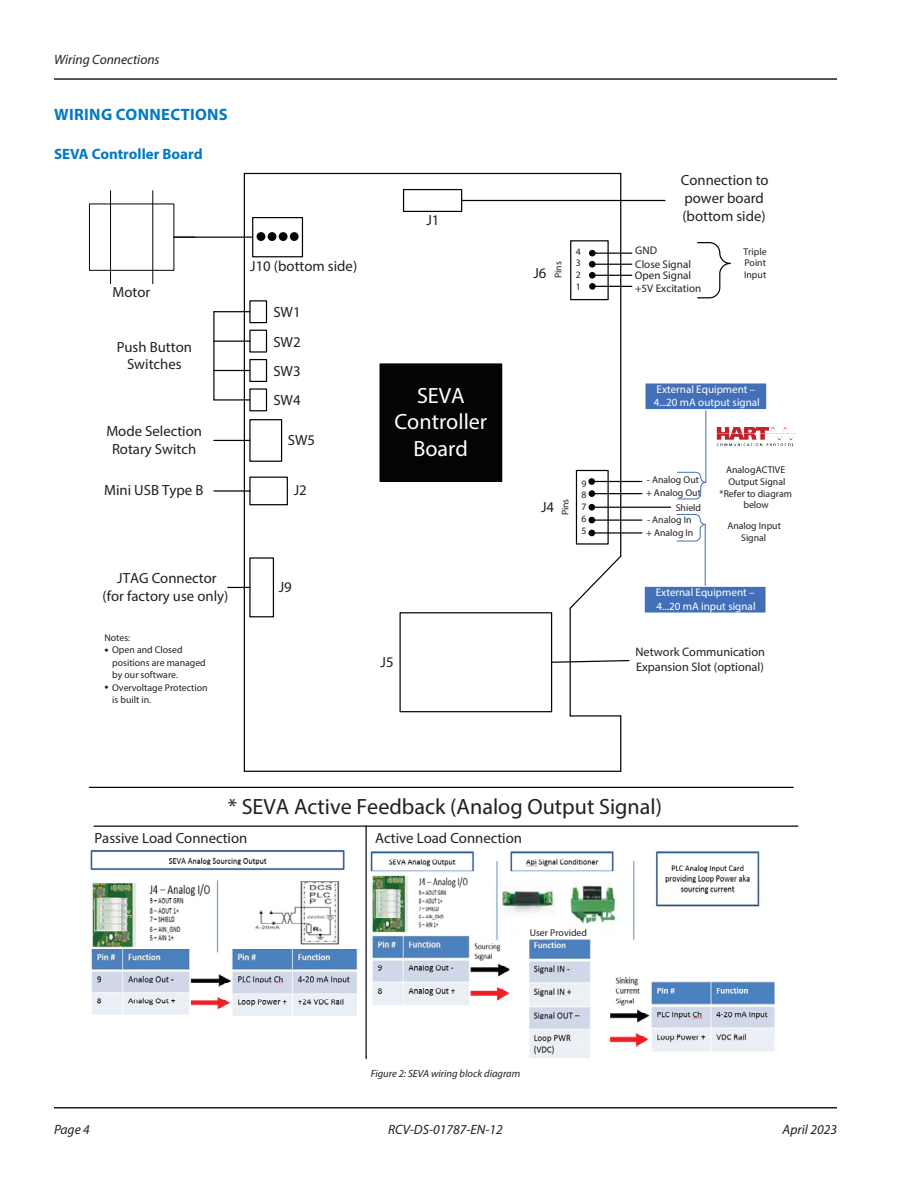
<style>
.page{position:relative;width:918px;height:1188px;background:#fff}
.page>*{position:absolute;margin:0;border:0;box-sizing:border-box;transform-origin:0 0}
.t1{font:22.2px "Myriad Pro";color:#231f20}
.t2{font:22.2px/26.5px "Myriad Pro";color:#fff;text-align:center}
.Heading_1{font:700 16.5px "Myriad Pro";letter-spacing:.02em;color:#007ac2}
.Heading_2{font:700 15px "Myriad Pro";color:#007ac2}
.t3{font:14.7px/17.7px "Myriad Pro";color:#231f20;text-align:center}
.t4{font:italic 13.5px "Myriad Pro";color:#231f20}
.t5{font:12.3px/14.7px "Myriad Pro";color:#231f20}
.t6{font:11.1px/13.2px "Myriad Pro";color:#fff}
.t7{font:11.1px/13.8px "Myriad Pro";color:#231f20}
.t8{font:italic 10.5px "Myriad Pro";color:#231f20}
.t9{font:9.75px/11.9px "Myriad Pro";color:#231f20;text-align:justify}
</style>
<div class="page">
<hr style="left:54px;top:78px;width:783px;height:2px;background:#231f20">
<hr style="left:54px;top:1107px;width:783px;height:1px;background:#231f20">
<hr style="left:244px;top:173px;width:377px;height:1px;background:#040503">
<hr style="left:244px;top:173px;width:1px;height:598px;background:#040503">
<hr style="left:620px;top:173px;width:1px;height:383px;background:#040503">
<svg style="left:569px;top:554px;width:53px;height:56px"></svg>
<hr style="left:570px;top:608px;width:1px;height:108px;background:#040503">
<hr style="left:570px;top:715px;width:51px;height:2px;background:#040503">
<hr style="left:620px;top:716px;width:1px;height:55px;background:#040503">
<div style="left:252px;top:217px;width:51px;height:40px;border:1px solid #040503"></div>
<div style="left:89px;top:203px;width:85px;height:68px;border:1px solid #040503"></div>
<hr style="left:110px;top:191px;width:1px;height:93px;background:#040503">
<hr style="left:152px;top:191px;width:1px;height:93px;background:#040503">
<div style="left:257px;top:232px;width:8px;height:9px;background:#040503;border-radius:50%"></div>
<div style="left:279px;top:232px;width:9px;height:9px;background:#040503;border-radius:50%"></div>
<div style="left:268px;top:232px;width:8px;height:9px;background:#040503;border-radius:50%"></div>
<div style="left:290px;top:232px;width:9px;height:9px;background:#040503;border-radius:50%"></div>
<div style="left:249px;top:300px;width:18px;height:23px;border:1px solid #040503"></div>
<div style="left:249px;top:330px;width:18px;height:23px;border:1px solid #040503"></div>
<div style="left:249px;top:359px;width:18px;height:23px;border:1px solid #040503"></div>
<div style="left:249px;top:388px;width:18px;height:23px;border:1px solid #040503"></div>
<div style="left:249px;top:419px;width:33px;height:43px;border:1px solid #040503"></div>
<div style="left:249px;top:477px;width:39px;height:28px;border:1px solid #040503"></div>
<div style="left:570px;top:240px;width:39px;height:60px;border:1px solid #040503"></div>
<div style="left:576px;top:470px;width:33px;height:75px;border:1px solid #040503"></div>
<div style="left:403px;top:189px;width:59px;height:23px;border:1px solid #040503"></div>
<div style="left:249px;top:557px;width:25px;height:60px;border:1px solid #040503"></div>
<div style="left:399px;top:612px;width:153px;height:100px;border:1px solid #040503"></div>
<div style="left:589px;top:272px;width:7px;height:7px;background:#040503;border-radius:50%"></div>
<div style="left:589px;top:283px;width:7px;height:7px;background:#040503;border-radius:50%"></div>
<div style="left:589px;top:250px;width:7px;height:6px;background:#040503;border-radius:50%"></div>
<div style="left:589px;top:261px;width:7px;height:7px;background:#040503;border-radius:50%"></div>
<div style="left:588px;top:478px;width:7px;height:7px;background:#040503;border-radius:50%"></div>
<div style="left:589px;top:490px;width:6px;height:7px;background:#040503;border-radius:50%"></div>
<div style="left:588px;top:504px;width:7px;height:7px;background:#040503;border-radius:50%"></div>
<div style="left:588px;top:530px;width:7px;height:6px;background:#040503;border-radius:50%"></div>
<div style="left:588px;top:517px;width:7px;height:6px;background:#040503;border-radius:50%"></div>
<hr style="left:214px;top:399px;width:36px;height:2px;background:#040503">
<hr style="left:214px;top:311px;width:36px;height:1px;background:#040503">
<hr style="left:214px;top:341px;width:36px;height:1px;background:#040503">
<hr style="left:214px;top:370px;width:36px;height:1px;background:#040503">
<hr style="left:214px;top:440px;width:36px;height:1px;background:#040503">
<hr style="left:214px;top:490px;width:36px;height:2px;background:#040503">
<svg style="left:228px;top:587px;width:22px;height:1px"></svg>
<hr style="left:213px;top:312px;width:2px;height:88px;background:#040503">
<div style="left:380px;top:364px;width:122px;height:117px;background:#040503"></div>
<div style="left:380px;top:364px;width:122px;height:118px;border:1px solid #040503"></div>
<hr style="left:592px;top:253px;width:40px;height:1px;background:#040503">
<hr style="left:592px;top:264px;width:40px;height:1px;background:#040503">
<hr style="left:592px;top:275px;width:40px;height:1px;background:#040503">
<hr style="left:592px;top:286px;width:40px;height:1px;background:#040503">
<hr style="left:592px;top:481px;width:50px;height:1px;background:#040503">
<hr style="left:592px;top:493px;width:50px;height:1px;background:#040503">
<hr style="left:592px;top:507px;width:79px;height:1px;background:#040503">
<hr style="left:592px;top:519px;width:50px;height:2px;background:#040503">
<hr style="left:592px;top:532px;width:50px;height:2px;background:#040503">
<svg style="left:550px;top:659px;width:80px;height:5px"></svg>
<svg style="left:697px;top:242px;width:34px;height:57px"></svg>
<svg style="left:677px;top:471px;width:30px;height:29px"></svg>
<svg style="left:676px;top:514px;width:29px;height:28px"></svg>
<hr style="left:174px;top:237px;width:79px;height:1px;background:#040503">
<hr style="left:462px;top:200px;width:203px;height:1px;background:#040503">
<hr style="left:705px;top:410px;width:1px;height:72px;background:#426fb7">
<hr style="left:705px;top:524px;width:1px;height:62px;background:#426fb7">
<div style="left:645px;top:383px;width:122px;height:27px;background:#426fb7"></div>
<div style="left:645px;top:383px;width:122px;height:27px;border:1px solid #fff"></div>
<div style="left:644px;top:586px;width:122px;height:27px;background:#426fb7"></div>
<div style="left:644px;top:586px;width:122px;height:27px;border:1px solid #fff"></div>
<hr style="left:244px;top:771px;width:377px;height:1px;background:#040503">
<hr style="left:94px;top:826px;width:704px;height:1px;background:#040503">
<hr style="left:366px;top:826px;width:1px;height:233px;background:#040503">
<hr style="left:89px;top:787px;width:704px;height:1px;background:#040503">
<img style="left:90px;top:850px;width:270px;height:166px">
<img style="left:370px;top:851px;width:406px;height:200px">
<div style="left:510px;top:937px;width:100px;height:122px;background:#fff"></div>
<img style="left:529px;top:939px;width:62px;height:119px">
<img style="left:716px;top:426px;width:80px;height:21px">
<h3 class="t4" style="left:54px;top:51px;width:107px">Wiring Connections</h3>
<p class="Heading_1" style="left:54px;top:104px;width:175px">WIRING CONNECTIONS</p>
<p class="Heading_2" style="left:54px;top:144px;width:150px">SEVA Controller Board</p>
<p class="t3" style="left:113px;top:283px;width:39px">Motor</p>
<p class="t3" style="left:117px;top:338px;width:77px">Push Button<br>Switches</p>
<p class="t3" style="left:106px;top:422px;width:97px">Mode Selection<br>Rotary Switch</p>
<p class="t3" style="left:104px;top:481px;width:101px">Mini USB Type B</p>
<p class="t3" style="left:250px;top:257px;width:108px">J10 (bottom side)</p>
<p class="t3" style="left:273px;top:297px;width:29px;line-height:29.4px;text-align:justify">SW1<br>SW2<br>SW3<br>SW4</p>
<p class="t3" style="left:288px;top:431px;width:29px">SW5</p>
<p class="t3" style="left:294px;top:481px;width:15px">J2</p>
<p class="t3" style="left:426px;top:211px;width:15px">J1</p>
<p class="t2" style="left:394px;top:382px;width:94px">SEVA<br>Controller<br>Board</p>
<p class="t3" style="left:103px;top:569px;width:127px">JTAG Connector<br>(for factory use only)</p>
<p class="t9" style="left:112px;top:631px;width:95px;line-height:12.8px;text-align:left;text-indent:-8px">Notes:<br>Open and Closed positions are managed</p>
<p class="t9" style="left:112px;top:668px;width:97px;line-height:13.2px">by our software.<br>Overvoltage Protection</p>
<p class="t9" style="left:112px;top:694px;width:41px">is built in.</p>
<p class="t3" style="left:104px;top:640px;width:6px">•</p>
<p class="t3" style="left:104px;top:677px;width:6px">•</p>
<p class="t3" style="left:279px;top:578px;width:15px">J9</p>
<p class="t3" style="left:381px;top:653px;width:15px">J5</p>
<p class="t3" style="left:533px;top:264px;width:15px">J6</p>
<p class="t9" style="left:552px;top:278px;width:18px;rotate:-90deg">Pins</p>
<p class="t9" style="left:576px;top:245px;width:7px">4<br>3<br>2<br>1</p>
<p class="t9" style="left:559px;top:515px;width:18px;rotate:-90deg">Pins</p>
<p class="t3" style="left:541px;top:498px;width:15px">J4</p>
<p class="t9" style="left:581px;top:477px;width:7px">9<br>8<br>7<br>6<br>5</p>
<p class="t3" style="left:681px;top:171px;width:89px;text-align:left">Connection to power board (bottom side)</p>
<p class="t7" style="left:635px;top:243px;width:57px">GND<br>Close Signal</p>
<p class="t7" style="left:635px;top:268px;width:68px">Open Signal +5V Excitation</p>
<p class="t9" style="left:743px;top:245px;width:25px">Triple Point Input</p>
<p class="t6" style="left:654px;top:383px;width:108px">External Equipment –<br>4...20 mA output signal</p>
<p class="t9" style="left:646px;top:472px;width:57px;line-height:14.1px;text-align:right">‐ Analog Out + Analog Out<br>Shield</p>
<p class="t9" style="left:646px;top:513px;width:49px;line-height:12.9px">‐ Analog In + Analog In</p>
<p class="t9" style="left:720px;top:464px;width:74px;text-align:center">AnalogACTIVE<br>Output Signal *Refer to diagram below</p>
<p class="t9" style="left:727px;top:520px;width:55px;text-align:center">Analog Input<br>Signal</p>
<p class="t6" style="left:656px;top:586px;width:101px">External Equipment –<br>4...20 mA input signal</p>
<p class="t5" style="left:636px;top:645px;width:131px">Network Communication<br>Expansion Slot (optional)</p>
<p class="t1" style="left:228px;top:793px;width:436px">* SEVA Active Feedback (Analog Output Signal)</p>
<p class="t3" style="left:94px;top:829px;width:155px">Passive Load Connection</p>
<p class="t3" style="left:375px;top:829px;width:148px">Active Load Connection</p>
<p class="t9" style="left:530px;top:926px;width:59px">User Provided</p>
<p class="t8" style="left:371px;top:1067px;width:151px">Figure 2: SEVA wiring block diagram</p>
<h3 class="t4" style="left:54px;top:1121px;width:37px">Page 4</h3>
<h3 class="t4" style="left:388px;top:1121px;width:116px">RCV-DS-01787-EN-12</h3>
<h3 class="t4" style="left:783px;top:1121px;width:56px">April 2023</h3>
</div>
